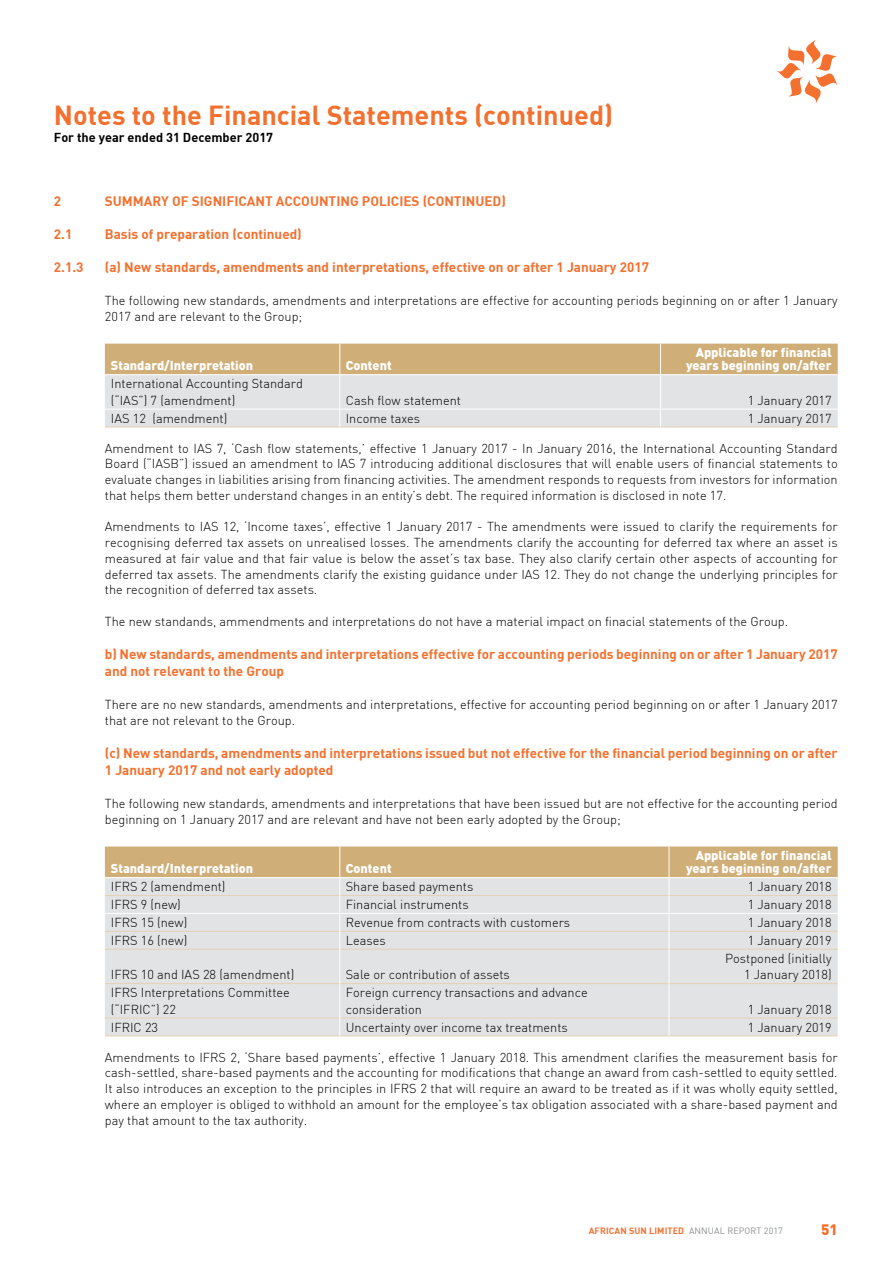
<style>
.page{position:relative;width:893px;height:1263px;background:#fff}
.page>*{position:absolute;margin:0;border:0;box-sizing:border-box;transform-origin:0 0}
.t1{font:27px "DIN Bold";color:#f3702e}
.t2{font:900 15px "DIN";color:#f3702e}
.t3{font:13.5px/16.5px "DIN Bold";color:#f3702e}
.t4{font:300 12.75px/15.8px "DIN";color:#000}
.t5{font:900 12.75px/13.5px "DIN";color:#fff;text-align:right}
.t6{font:12.75px "DIN Bold";color:#000}
.t7{font:9px "DIN Bold";letter-spacing:.01em;color:#f3702e}
.s1{font-family:"DIN";color:#8a8c8e}
</style>
<div class="page">
<svg style="left:777px;top:40px;width:61px;height:64px"></svg>
<hr style="left:105px;top:427px;width:235px;height:1px;background:#e4d2b4">
<hr style="left:340px;top:427px;width:320px;height:1px;background:#e4d2b4">
<hr style="left:660px;top:427px;width:178px;height:1px;background:#e4d2b4">
<svg style="left:105px;top:344px;width:733px;height:83px;background:#dbcfbc"></svg>
<hr style="left:105px;top:409px;width:235px;height:1px;background:#fff">
<hr style="left:340px;top:409px;width:320px;height:1px;background:#fff">
<hr style="left:660px;top:409px;width:178px;height:1px;background:#fff">
<hr style="left:105px;top:374px;width:235px;height:1px;background:#fff">
<hr style="left:340px;top:374px;width:320px;height:1px;background:#fff">
<hr style="left:660px;top:374px;width:178px;height:1px;background:#fff">
<div style="left:105px;top:950px;width:733px;height:86px;background:#e2e3e4"></div>
<hr style="left:105px;top:949px;width:234px;height:1px;background:#e4d2b4">
<hr style="left:340px;top:949px;width:329px;height:1px;background:#e4d2b4">
<hr style="left:669px;top:949px;width:169px;height:1px;background:#e4d2b4">
<hr style="left:105px;top:983px;width:234px;height:1px;background:#e4d2b4">
<hr style="left:340px;top:983px;width:329px;height:1px;background:#e4d2b4">
<hr style="left:669px;top:983px;width:169px;height:1px;background:#e4d2b4">
<hr style="left:105px;top:1018px;width:234px;height:1px;background:#e4d2b4">
<hr style="left:340px;top:1018px;width:329px;height:1px;background:#e4d2b4">
<hr style="left:669px;top:1018px;width:169px;height:1px;background:#e4d2b4">
<hr style="left:105px;top:1036px;width:235px;height:1px;background:#e4d2b4">
<hr style="left:340px;top:1036px;width:329px;height:1px;background:#e4d2b4">
<hr style="left:669px;top:1036px;width:169px;height:1px;background:#e4d2b4">
<svg style="left:105px;top:846px;width:733px;height:103px;background:#dcd2c2"></svg>
<hr style="left:339px;top:949px;width:1px;height:34px;background:#fff">
<hr style="left:669px;top:949px;width:1px;height:34px;background:#fff">
<hr style="left:339px;top:983px;width:1px;height:35px;background:#fff">
<hr style="left:669px;top:983px;width:1px;height:35px;background:#fff">
<svg style="left:339px;top:1018px;width:1px;height:18px"></svg>
<svg style="left:669px;top:1018px;width:1px;height:18px"></svg>
<hr style="left:105px;top:877px;width:235px;height:1px;background:#fff">
<hr style="left:340px;top:877px;width:329px;height:1px;background:#fff">
<hr style="left:669px;top:877px;width:169px;height:1px;background:#fff">
<hr style="left:105px;top:913px;width:235px;height:1px;background:#fff">
<hr style="left:340px;top:913px;width:329px;height:1px;background:#fff">
<hr style="left:669px;top:913px;width:169px;height:1px;background:#fff">
<h1 class="t1" style="left:54px;top:98px;width:561px">Notes to the Financial Statements (continued)</h1>
<p class="t6" style="left:54px;top:129px;width:221px">For the year ended 31 December 2017</p>
<p class="t3" style="left:54px;top:192px;width:9px">2</p>
<p class="t3" style="left:105px;top:192px;width:403px">SUMMARY OF SIGNIFICANT ACCOUNTING POLICIES (CONTINUED)</p>
<p class="t3" style="left:54px;top:225px;width:20px">2.1</p>
<p class="t3" style="left:105px;top:225px;width:198px">Basis of preparation (continued)</p>
<p class="t3" style="left:54px;top:258px;width:31px">2.1.3</p>
<p class="t3" style="left:105px;top:258px;width:546px">(a) New standards, amendments and interpretations, effective on or after 1 January 2017</p>
<p class="t4" style="left:105px;top:293px;width:734px;line-height:16.5px">The following new standards, amendments and interpretations are effective for accounting periods beginning on or after 1 January<br>2017 and are relevant to the Group;</p>
<p class="t5" style="left:111px;top:358px;width:144px">Standard/Interpretation</p>
<p class="t5" style="left:346px;top:358px;width:47px">Content</p>
<p class="t5" style="left:686px;top:345px;width:147px">Applicable for financial years beginning on/after</p>
<p class="t4" style="left:111px;top:377px;width:193px;line-height:16.5px">International Accounting Standard (“IAS”) 7 (amendment)</p>
<p class="t4" style="left:346px;top:394px;width:117px">Cash flow statement</p>
<p class="t4" style="left:748px;top:394px;width:85px">1 January 2017</p>
<p class="t4" style="left:111px;top:412px;width:118px">IAS 12 (amendment)</p>
<p class="t4" style="left:346px;top:412px;width:76px">Income taxes</p>
<p class="t4" style="left:748px;top:412px;width:85px">1 January 2017</p>
<p class="t4" style="left:105px;top:442px;width:734px;text-align:justify">Amendment to IAS 7, ‘Cash flow statements,’ effective 1 January 2017 - In January 2016, the International Accounting Standard Board (“IASB”) issued an amendment to IAS 7 introducing additional disclosures that will enable users of financial statements to evaluate changes in liabilities arising from financing activities. The amendment responds to requests from investors for information that helps them better understand changes in an entity’s debt. The required information is disclosed in note 17.</p>
<p class="t4" style="left:105px;top:520px;width:734px;text-align:justify">Amendments to IAS 12, ‘Income taxes’, effective 1 January 2017 - The amendments were issued to clarify the requirements for recognising deferred tax assets on unrealised losses. The amendments clarify the accounting for deferred tax where an asset is measured at fair value and that fair value is below the asset’s tax base. They also clarify certain other aspects of accounting for deferred tax assets. The amendments clarify the existing guidance under IAS 12. They do not change the underlying principles for the recognition of deferred tax assets.</p>
<p class="t4" style="left:105px;top:615px;width:685px">The new standands, ammendments and interpretations do not have a material impact on finacial statements of the Group.</p>
<p class="t3" style="left:105px;top:645px;width:734px">b) New standards, amendments and interpretations effective for accounting periods beginning on or after 1 January 2017 and not relevant to the Group</p>
<p class="t4" style="left:105px;top:697px;width:734px;line-height:16.5px">There are no new standards, amendments and interpretations, effective for accounting period beginning on or after 1 January 2017 that are not relevant to the Group.</p>
<p class="t3" style="left:105px;top:744px;width:734px">(c) New standards, amendments and interpretations issued but not effective for the financial period beginning on or after<br>1 January 2017 and not early adopted</p>
<p class="t4" style="left:105px;top:796px;width:734px;line-height:16.5px">The following new standards, amendments and interpretations that have been issued but are not effective for the accounting period beginning on 1 January 2017 and are relevant and have not been early adopted by the Group;</p>
<p class="t5" style="left:111px;top:861px;width:144px">Standard/Interpretation</p>
<p class="t5" style="left:346px;top:861px;width:47px">Content</p>
<p class="t5" style="left:686px;top:848px;width:147px">Applicable for financial years beginning on/after</p>
<p class="t4" style="left:111px;top:880px;width:116px">IFRS 2 (amendment)</p>
<p class="t4" style="left:346px;top:880px;width:129px">Share based payments</p>
<p class="t4" style="left:748px;top:880px;width:85px">1 January 2018</p>
<p class="t4" style="left:111px;top:898px;width:71px">IFRS 9 (new)</p>
<p class="t4" style="left:346px;top:898px;width:124px">Financial instruments</p>
<p class="t4" style="left:748px;top:898px;width:85px">1 January 2018</p>
<p class="t4" style="left:111px;top:916px;width:78px">IFRS 15 (new)</p>
<p class="t4" style="left:346px;top:916px;width:226px">Revenue from contracts with customers</p>
<p class="t4" style="left:748px;top:916px;width:85px">1 January 2018</p>
<p class="t4" style="left:111px;top:934px;width:78px">IFRS 16 (new)</p>
<p class="t4" style="left:346px;top:934px;width:41px">Leases</p>
<p class="t4" style="left:748px;top:934px;width:85px">1 January 2019</p>
<p class="t4" style="left:111px;top:968px;width:185px">IFRS 10 and IAS 28 (amendment)</p>
<p class="t4" style="left:346px;top:968px;width:166px">Sale or contribution of assets</p>
<p class="t4" style="left:725px;top:951px;width:108px;line-height:16.5px;text-align:right">Postponed (initially<br>1 January 2018)</p>
<p class="t4" style="left:111px;top:986px;width:180px;line-height:16.5px">IFRS Interpretations Committee (“IFRIC”) 22</p>
<p class="t4" style="left:346px;top:986px;width:243px;line-height:16.5px">Foreign currency transactions and advance consideration</p>
<p class="t4" style="left:748px;top:1003px;width:85px">1 January 2018</p>
<p class="t4" style="left:111px;top:1021px;width:49px">IFRIC 23</p>
<p class="t4" style="left:346px;top:1021px;width:223px">Uncertainty over income tax treatments</p>
<p class="t4" style="left:748px;top:1021px;width:85px">1 January 2019</p>
<p class="t4" style="left:105px;top:1050px;width:734px;text-align:justify">Amendments to IFRS 2, ‘Share based payments’, effective 1 January 2018. This amendment clarifies the measurement basis for cash-settled, share-based payments and the accounting for modifications that change an award from cash-settled to equity settled.<br>It also introduces an exception to the principles in IFRS 2 that will require an award to be treated as if it was wholly equity settled, where an employer is obliged to withhold an amount for the employee’s tax obligation associated with a share-based payment and pay that amount to the tax authority.</p>
<p class="t7" style="left:589px;top:1225px;width:196px">AFRICAN SUN LIMITED <span class="s1">ANNUAL REPORT 2017</span></p>
<p class="t2" style="left:821px;top:1220px;width:18px">51</p>
</div>
